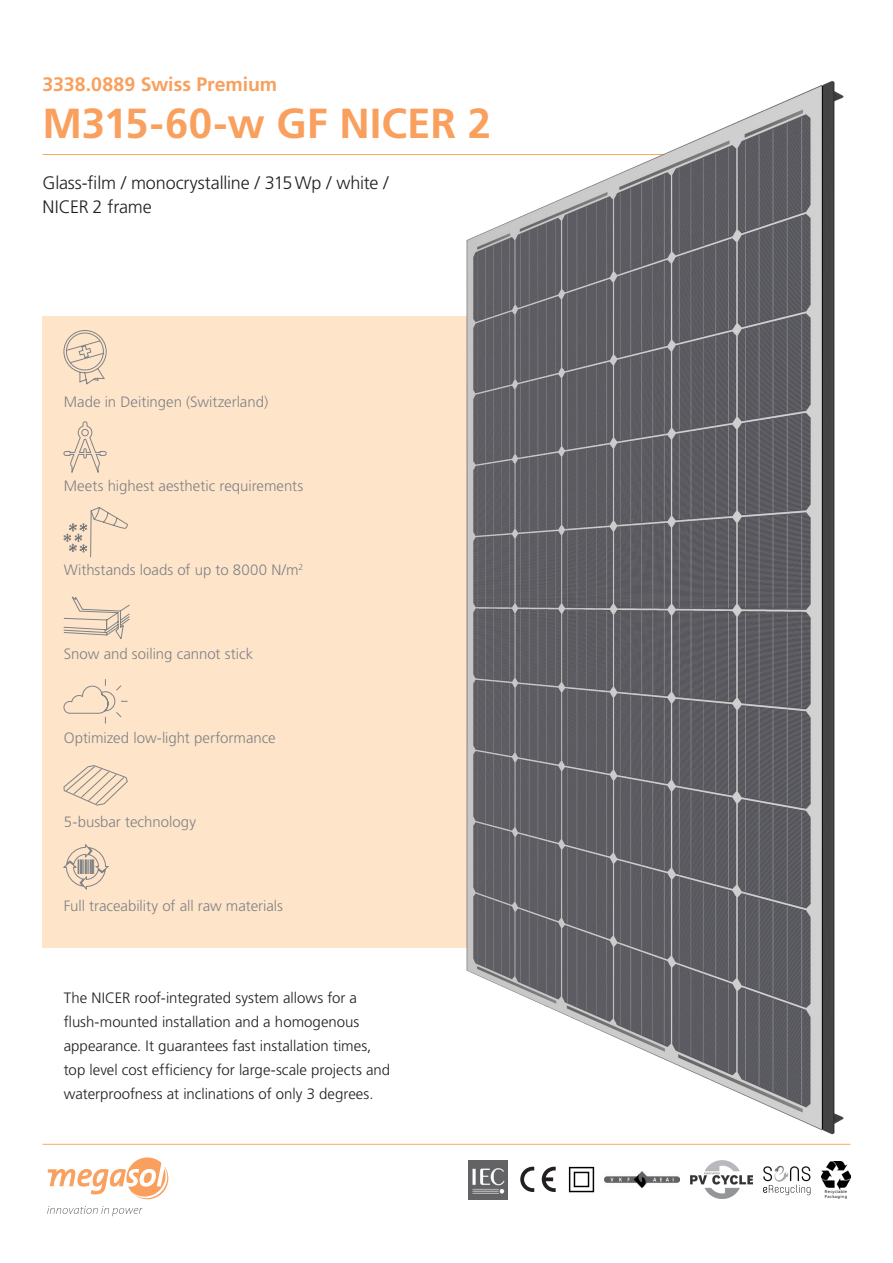
<style>
.page{position:relative;width:893px;height:1263px;background:#fff}
.page>*{position:absolute;margin:0;border:0;box-sizing:border-box;transform-origin:0 0}
.Front_Titel_gross{font:700 42px "Frutiger LT Std";color:#f9a05e}
.Front_Titel_klein{font:700 19.5px "Frutiger LT Std";letter-spacing:-.005em;color:#f9a05e}
.Front_Untertitel{font:300 18px/24px "Frutiger LT Std";letter-spacing:-.01em;color:#231f20}
.Front_Beschreibung{font:300 15px/24px "Frutiger LT Std";color:#231f20}
.Front_Highlights{font:300 15px "Frutiger LT Std";color:#808285}
.t1{font:4.2px/4.9px "Frutiger LT Std";letter-spacing:.05em;color:#231f20}
</style>
<div class="page">
<hr style="left:43px;top:154px;width:744px;height:1px;background:#f9aa5a">
<svg style="left:48px;top:1157px;width:120px;height:42px"></svg>
<svg style="left:47px;top:1206px;width:95px;height:10px"></svg>
<hr style="left:43px;top:1144px;width:807px;height:1px;background:#f9aa5a">
<div style="left:43px;top:316px;width:680px;height:631px;background:#fee5ca"></div>
<img style="left:469px;top:1160px;width:38px;height:39px">
<svg style="left:542px;top:1167px;width:14px;height:25px"></svg>
<svg style="left:520px;top:1167px;width:14px;height:25px"></svg>
<img style="left:568px;top:1166px;width:27px;height:27px">
<img style="left:822px;top:1161px;width:28px;height:28px">
<img style="left:604px;top:1172px;width:75px;height:16px">
<img style="left:690px;top:1160px;width:62px;height:39px">
<svg style="left:763px;top:1166px;width:47px;height:29px"></svg>
<svg style="left:64px;top:845px;width:44px;height:44px"></svg>
<svg style="left:64px;top:597px;width:65px;height:42px"></svg>
<svg style="left:64px;top:507px;width:64px;height:50px"></svg>
<svg style="left:64px;top:330px;width:42px;height:54px"></svg>
<svg style="left:64px;top:422px;width:42px;height:51px"></svg>
<svg style="left:64px;top:765px;width:64px;height:40px"></svg>
<svg style="left:64px;top:679px;width:64px;height:45px"></svg>
<img style="left:425px;top:80px;width:425px;height:1064px">
<p class="Front_Titel_klein" style="left:43px;top:73px;width:236px">3338.0889 Swiss Premium</p>
<p class="Front_Titel_gross" style="left:43px;top:99px;width:450px">M315-60-w GF NICER 2</p>
<p class="Front_Untertitel" style="left:43px;top:171px;width:348px">Glass-film / monocrystalline / 315Wp / white /<br>NICER 2 frame</p>
<p class="Front_Highlights" style="left:64px;top:393px;width:206px">Made in Deitingen (Switzerland)</p>
<p class="Front_Highlights" style="left:64px;top:477px;width:241px">Meets highest aesthetic requirements</p>
<p class="Front_Highlights" style="left:64px;top:561px;width:241px">Withstands loads of up to 8000 N/m<sup>2</sup></p>
<p class="Front_Highlights" style="left:64px;top:645px;width:191px">Snow and soiling cannot stick</p>
<p class="Front_Highlights" style="left:64px;top:729px;width:214px">Optimized low-light performance</p>
<p class="Front_Highlights" style="left:64px;top:813px;width:134px">5-busbar technology</p>
<p class="Front_Highlights" style="left:64px;top:897px;width:221px">Full traceability of all raw materials</p>
<p class="Front_Beschreibung" style="left:64px;top:986px;width:328px">The NICER roof-integrated system allows for a flush-mounted installation and a homogenous appearance. It guarantees fast installation times, top level cost efficiency for large-scale projects and waterproofness at inclinations of only 3 degrees.</p>
<p class="t1" style="left:825px;top:1189px;width:24px">Recyclable<br>Packaging</p>
</div>
